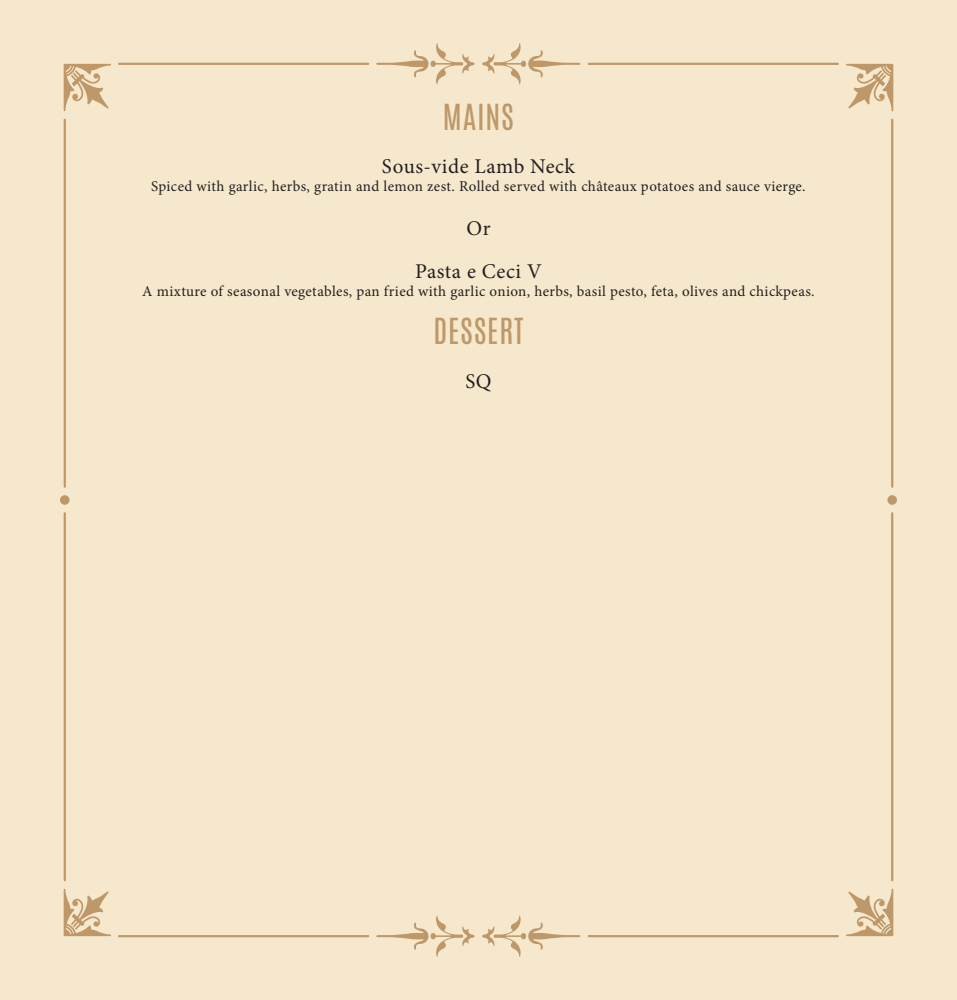
<style>
.page{position:relative;width:957px;height:1000px;background:#fff}
.page>*{position:absolute;margin:0;border:0;box-sizing:border-box;transform-origin:0 0}
.t1{font:30px "Antonio";letter-spacing:.025em;color:#bf986a}
.t2{font:21px "Minion Pro";letter-spacing:.025em;color:#231f20}
.t3{font:15px "Minion Pro";letter-spacing:.025em;color:#231f20}
</style>
<div class="page">
<div style="left:0;top:0;width:957px;height:999px;background:#f6e8cc"></div>
<hr style="left:119px;top:63px;width:249px;height:2px;background:#bf986a">
<hr style="left:589px;top:63px;width:249px;height:2px;background:#bf986a">
<svg style="left:482px;top:43px;width:98px;height:42px"></svg>
<svg style="left:376px;top:43px;width:99px;height:42px"></svg>
<svg style="left:64px;top:64px;width:47px;height:47px"></svg>
<hr style="left:64px;top:120px;width:2px;height:366px;background:#bf986a">
<div style="left:60px;top:495px;width:10px;height:9px;background:#bf986a;border-radius:50%"></div>
<svg style="left:64px;top:888px;width:47px;height:47px"></svg>
<hr style="left:64px;top:513px;width:2px;height:367px;background:#bf986a">
<svg style="left:846px;top:888px;width:47px;height:47px"></svg>
<hr style="left:891px;top:513px;width:2px;height:367px;background:#bf986a">
<div style="left:887px;top:495px;width:10px;height:9px;background:#bf986a;border-radius:50%"></div>
<svg style="left:846px;top:64px;width:47px;height:47px"></svg>
<hr style="left:891px;top:120px;width:2px;height:366px;background:#bf986a">
<hr style="left:119px;top:934px;width:249px;height:3px;background:#bf986a">
<hr style="left:589px;top:934px;width:249px;height:3px;background:#bf986a">
<svg style="left:482px;top:915px;width:98px;height:42px"></svg>
<svg style="left:376px;top:915px;width:99px;height:42px"></svg>
<p class="t1" style="left:443px;top:95px;width:73px">MAINS</p>
<p class="t2" style="left:382px;top:152px;width:194px">Sous-vide Lamb Neck</p>
<p class="t3" style="left:151px;top:176px;width:656px">Spiced with garlic, herbs, gratin and lemon zest. Rolled served with châteaux potatoes and sauce vierge.</p>
<p class="t2" style="left:466px;top:214px;width:26px">Or</p>
<p class="t2" style="left:415px;top:257px;width:128px">Pasta e Ceci V</p>
<p class="t3" style="left:142px;top:281px;width:674px">A mixture of seasonal vegetables, pan fried with garlic onion, herbs, basil pesto, feta, olives and chickpeas.</p>
<p class="t1" style="left:433px;top:309px;width:91px">DESSERT</p>
<p class="t2" style="left:465px;top:367px;width:28px">SQ</p>
</div>
